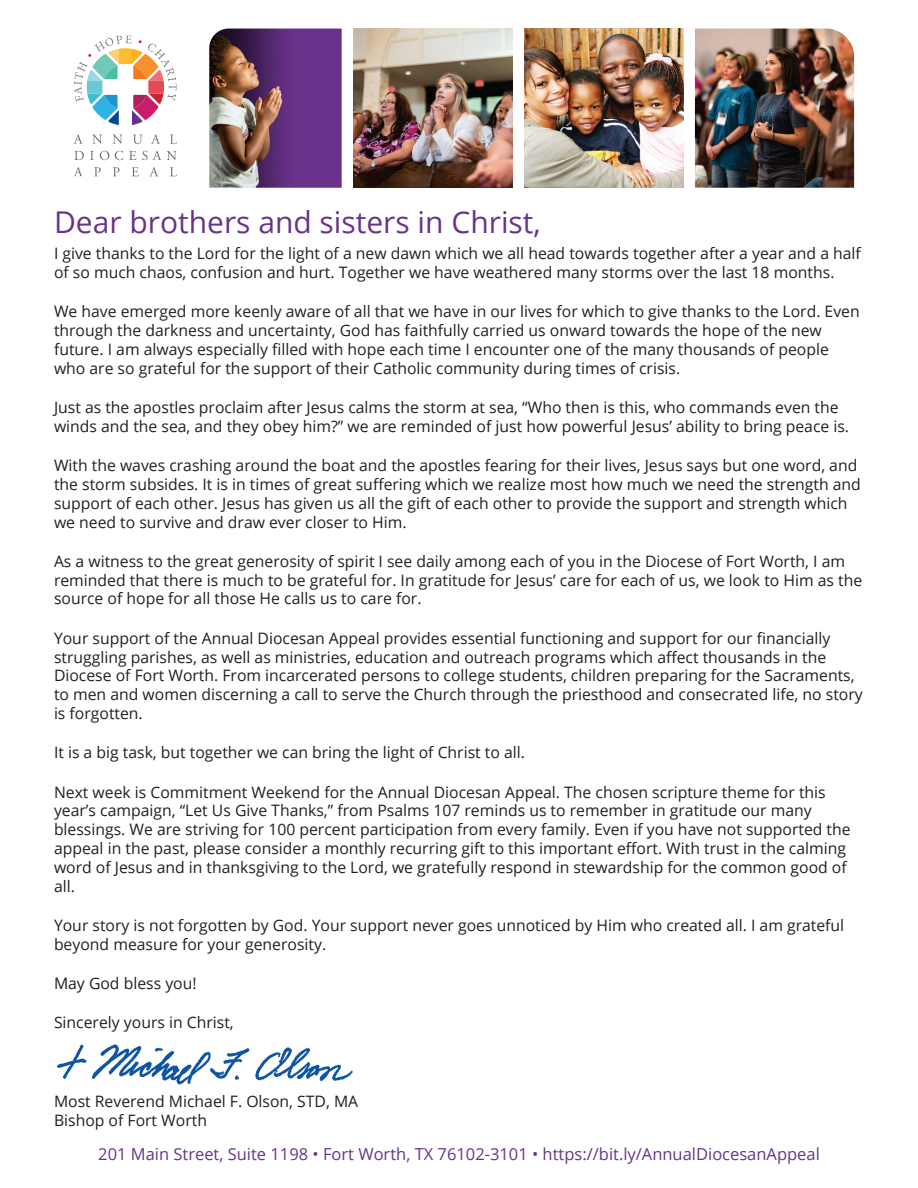
<style>
.page{position:relative;width:918px;height:1188px;background:#fff}
.page>*{position:absolute;margin:0;border:0;box-sizing:border-box;transform-origin:0 0}
.t1{font:30px "Open Sans";color:#69338b}
.t2{font:16.5px "Open Sans";color:#69338b}
.t3{font:15.75px/18.9px "Open Sans";color:#231f20}
</style>
<div class="page">
<img style="left:57px;top:1044px;width:296px;height:41px">
<svg style="left:74px;top:35px;width:103px;height:142px"></svg>
<img style="left:353px;top:29px;width:159px;height:159px">
<img style="left:524px;top:29px;width:159px;height:159px">
<img style="left:695px;top:29px;width:159px;height:159px">
<img style="left:209px;top:29px;width:133px;height:159px">
<h1 class="t1" style="left:54px;top:202px;width:488px">Dear brothers and sisters in Christ,</h1>
<p class="t3" style="left:54px;top:243px;width:808px">I give thanks to the Lord for the light of a new dawn which we all head towards together after a year and a half of so much chaos, confusion and hurt. Together we have weathered many storms over the last 18 months.</p>
<p class="t3" style="left:54px;top:301px;width:807px">We have emerged more keenly aware of all that we have in our lives for which to give thanks to the Lord. Even through the darkness and uncertainty, God has faithfully carried us onward towards the hope of the new future. I am always especially filled with hope each time I encounter one of the many thousands of people who are so grateful for the support of their Catholic community during times of crisis.</p>
<p class="t3" style="left:54px;top:397px;width:797px">Just as the apostles proclaim after Jesus calms the storm at sea, “Who then is this, who commands even the winds and the sea, and they obey him?” we are reminded of just how powerful Jesus’ ability to bring peace is.</p>
<p class="t3" style="left:54px;top:455px;width:808px">With the waves crashing around the boat and the apostles fearing for their lives, Jesus says but one word, and the storm subsides. It is in times of great suffering which we realize most how much we need the strength and support of each other. Jesus has given us all the gift of each other to provide the support and strength which we need to survive and draw ever closer to Him.</p>
<p class="t3" style="left:54px;top:551px;width:810px">As a witness to the great generosity of spirit I see daily among each of you in the Diocese of Fort Worth, I am reminded that there is much to be grateful for. In gratitude for Jesus’ care for each of us, we look to Him as the source of hope for all those He calls us to care for.</p>
<p class="t3" style="left:54px;top:628px;width:810px">Your support of the Annual Diocesan Appeal provides essential functioning and support for our financially struggling parishes, as well as ministries, education and outreach programs which affect thousands in the Diocese of Fort Worth. From incarcerated persons to college students, children preparing for the Sacraments, to men and women discerning a call to serve the Church through the priesthood and consecrated life, no story is forgotten.</p>
<p class="t3" style="left:54px;top:743px;width:472px">It is a big task, but together we can bring the light of Christ to all.</p>
<p class="t3" style="left:54px;top:782px;width:798px">Next week is Commitment Weekend for the Annual Diocesan Appeal. The chosen scripture theme for this year’s campaign, “Let Us Give Thanks,” from Psalms 107 reminds us to remember in gratitude our many blessings. We are striving for 100 percent participation from every family. Even if you have not supported the appeal in the past, please consider a monthly recurring gift to this important effort. With trust in the calming word of Jesus and in thanksgiving to the Lord, we gratefully respond in stewardship for the common good of all.</p>
<p class="t3" style="left:54px;top:916px;width:792px">Your story is not forgotten by God. Your support never goes unnoticed by Him who created all. I am grateful beyond measure for your generosity.</p>
<p class="t3" style="left:54px;top:974px;width:144px">May God bless you!</p>
<p class="t3" style="left:54px;top:1013px;width:181px">Sincerely yours in Christ,</p>
<p class="t3" style="left:54px;top:1091px;width:306px">Most Reverend Michael F. Olson, STD, MA<br>Bishop of Fort Worth</p>
<p class="t2" style="left:98px;top:1143px;width:723px">201 Main Street, Suite 1198 • Fort Worth, TX 76102-3101 • https://bit.ly/AnnualDiocesanAppeal</p>
</div>
